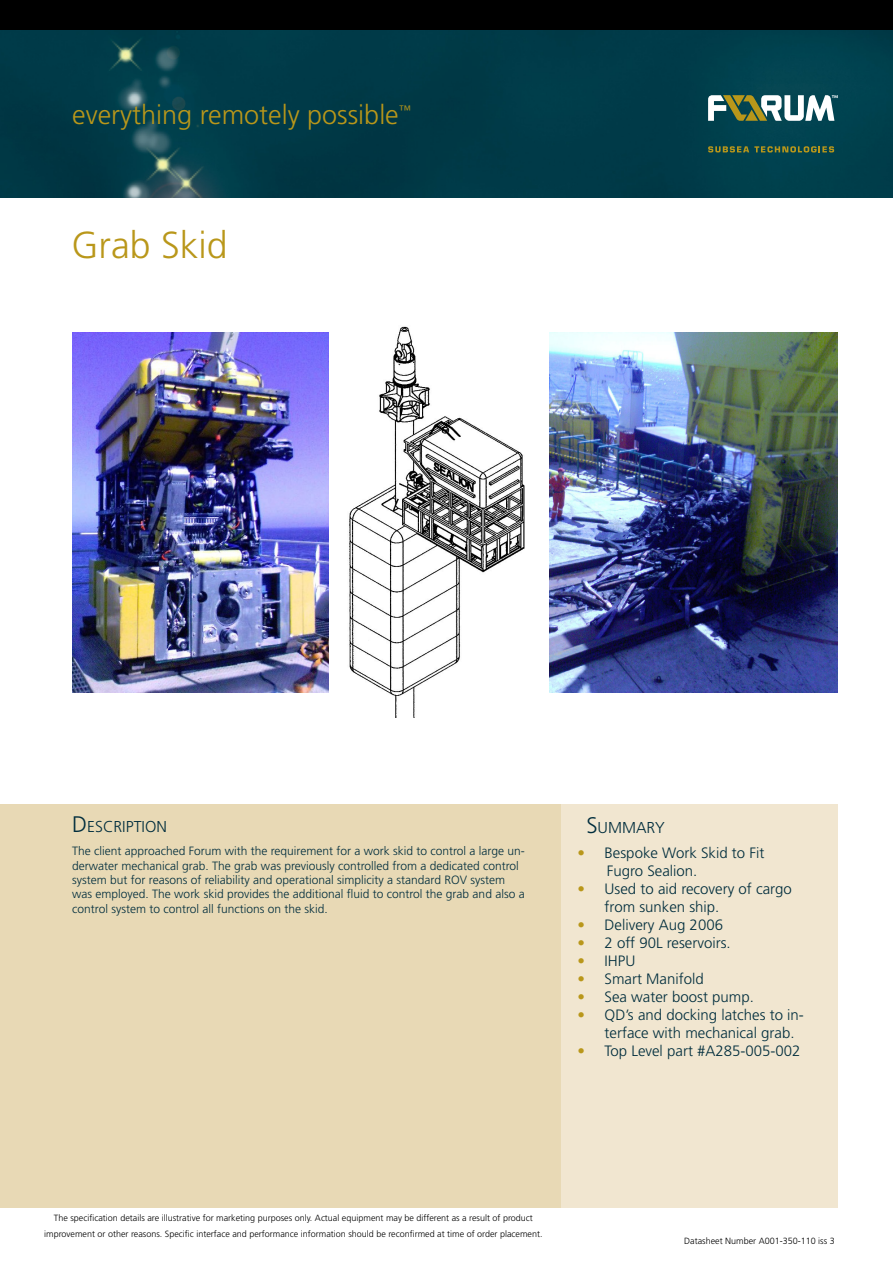
<style>
.page{position:relative;width:893px;height:1263px;background:#fff}
.page>*{position:absolute;margin:0;border:0;box-sizing:border-box;transform-origin:0 0}
.t1{font:300 37.5px "Frutiger LT Std";color:#b9971a}
.t2{font:300 27px "Frutiger LT Std";color:#b9971a}
.t3{font:300 15.75px "Frutiger LT Std";color:#002d3d}
.t4{font:300 15px/18px "Frutiger LT Std";color:#002d3d}
.t5{font:300 12px/14.4px "Frutiger LT Std";color:#002d3d}
.t6{font:300 9px/16.5px "Frutiger LT Std";color:#000;text-align:center}
.s1{font-size:22.5px}
.s2{color:#b9971a}
</style>
<div class="page">
<img style="left:0;top:30px;width:893px;height:167px">
<div style="left:0;top:0;width:893px;height:30px;background:#000"></div>
<div style="left:0;top:804px;width:838px;height:404px;background:#e8d9b5"></div>
<svg style="left:708px;top:95px;width:130px;height:26px"></svg>
<svg style="left:708px;top:146px;width:126px;height:6px"></svg>
<div style="left:561px;top:804px;width:277px;height:404px;background:#f1e6d0"></div>
<img style="left:72px;top:333px;width:256px;height:360px">
<img style="left:549px;top:333px;width:289px;height:360px">
<img style="left:349px;top:326px;width:176px;height:392px">
<h2 class="t2" style="left:72px;top:99px;width:340px">everything remotely possible<sup>™</sup></h2>
<h1 class="t1" style="left:71px;top:224px;width:158px">Grab Skid</h1>
<h3 class="t3" style="left:72px;top:818px;width:96px"><span class="s1">D</span>ESCRIPTION</h3>
<h3 class="t3" style="left:586px;top:819px;width:80px"><span class="s1">S</span>UMMARY</h3>
<p class="t5" style="left:72px;top:844px;width:454px">The client approached Forum with the requirement for a work skid to control a large un&shy;derwater mechanical grab. The grab was previously controlled from a dedicated control system but for reasons of reliability and operational simplicity a standard ROV system was employed. The work skid provides the additional fluid to control the grab and also a control system to control all functions on the skid.</p>
<p class="t4" style="left:607px;top:843px;width:159px;text-indent:-29px"><span class="s2">•</span> Bespoke Work Skid to Fit<br>Fugro Sealion.</p>
<p class="t4" style="left:605px;top:879px;width:189px;text-indent:-27px"><span class="s2">•</span> Used to aid recovery of cargo from sunken ship.</p>
<p class="t4" style="left:578px;top:915px;width:147px"><span class="s2">•</span> Delivery Aug 2006</p>
<p class="t4" style="left:578px;top:933px;width:155px"><span class="s2">•</span> 2 off 90L reservoirs.</p>
<p class="t4" style="left:578px;top:951px;width:59px"><span class="s2">•</span> IHPU</p>
<p class="t4" style="left:578px;top:969px;width:128px"><span class="s2">•</span> Smart Manifold</p>
<p class="t4" style="left:578px;top:987px;width:178px"><span class="s2">•</span> Sea water boost pump.</p>
<p class="t4" style="left:605px;top:1005px;width:201px;text-indent:-27px"><span class="s2">•</span> QD’s and docking latches to in&shy;terface with mechanical grab.</p>
<p class="t4" style="left:578px;top:1041px;width:224px"><span class="s2">•</span> Top Level part #A285-005-002</p>
<p class="t6" style="left:44px;top:1209px;width:500px">The specification details are illustrative for marketing purposes only. Actual equipment may be different as a result of product improvement or other reasons. Specific interface and performance information should be reconfirmed at time of order placement.</p>
<p class="t6" style="left:684px;top:1233px;width:152px">Datasheet Number A001-350-110 iss 3</p>
</div>
